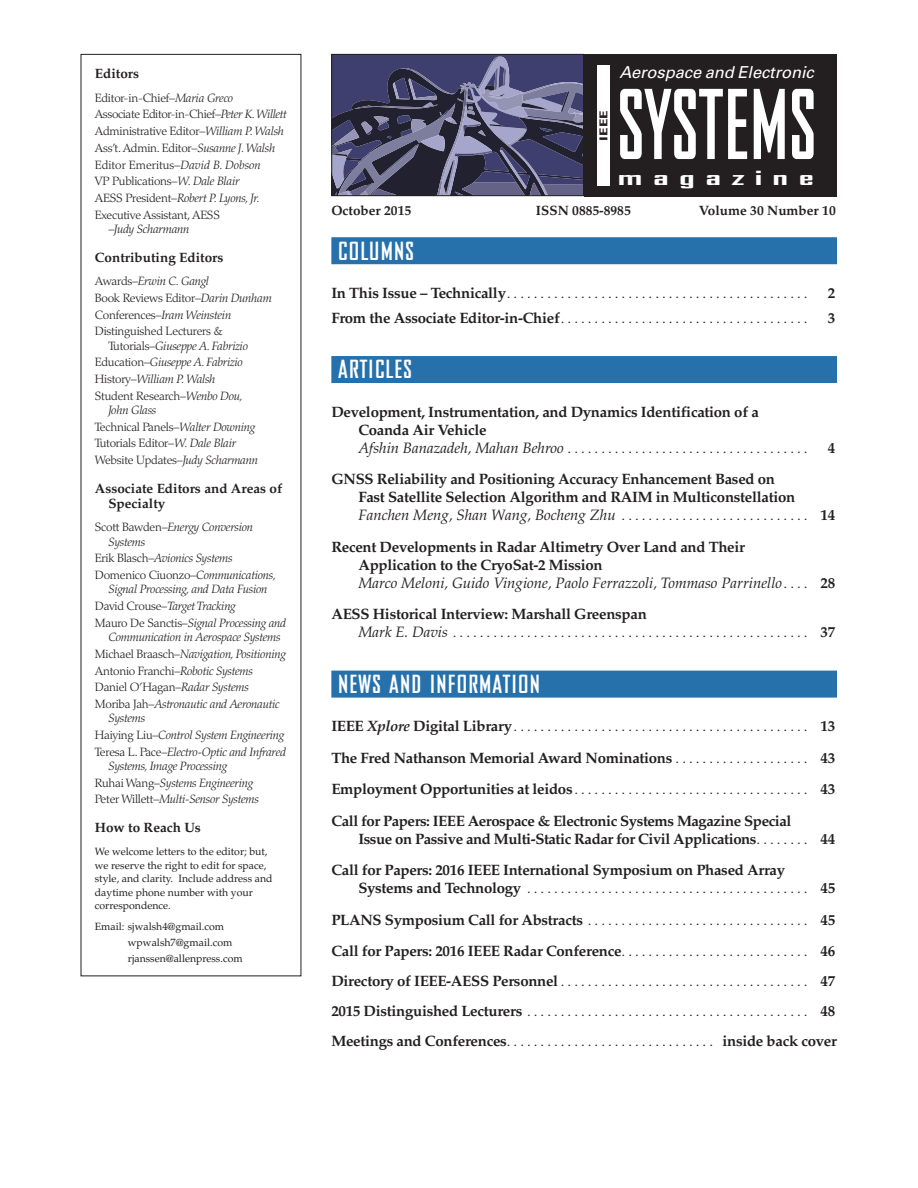
<style>
.page{position:relative;width:918px;height:1188px;background:#fff}
.page>*{position:absolute;margin:0;border:0;box-sizing:border-box;transform-origin:0 0}
.t1{font:700 91.95px "Bureau Agency";letter-spacing:.01em;color:#fff;scale:.83 1}
.t2{font:700 24px "Bureau Agency";letter-spacing:.05em;color:#fff}
.t3{font:700 21px "Bureau Agency";letter-spacing:.215em;color:#fff;scale:2.18 1}
.t4{font:italic 16.5px "Univers";letter-spacing:-.005em;color:#fff}
.t5{font:700 15px/18px "Palatino";letter-spacing:-.02em;color:#231f20}
.t6{font:300 15px/31.5px "Palatino";color:#231f20;text-align:justify}
.t7{font:700 13.5px/15px "Palatino";color:#231f20}
.t8{font:italic 300 12px/16.8px "Palatino";letter-spacing:-.02em;color:#231f20}
.t9{font:300 12px/16.8px "Palatino";letter-spacing:-.02em;color:#231f20}
.t10{font:700 condensed 10.95px "Univers";color:#231f20;scale:1.54 1}
.t11{font:10.5px/13.5px "Palatino";color:#231f20}
.s1{font-style:italic}
.s2{font-style:normal}
.s3{font-weight:700}
.s4{font-weight:400;font-style:italic}
.s5{font-weight:300}
</style>
<div class="page">
<div style="left:331px;top:237px;width:506px;height:27px;background:#2671ac"></div>
<div style="left:331px;top:356px;width:506px;height:27px;background:#2671ac"></div>
<div style="left:331px;top:671px;width:506px;height:27px;background:#2671ac"></div>
<div style="left:584px;top:54px;width:252px;height:142px;background:#231f20"></div>
<svg style="left:332px;top:56px;width:252px;height:141px;background:#4f4f70"></svg>
<div style="left:331px;top:54px;width:253px;height:142px;border:1px solid #231f20"></div>
<div style="left:597px;top:66px;width:12px;height:120px;background:#fff"></div>
<p class="t7" style="left:95px;top:66px;width:46px">Editors</p>
<p class="t9" style="left:95px;top:89px;width:193px">Editor-in-Chief–<span class="s1">Maria Greco<br></span>Associate Editor-in-Chief–<span class="s1">Peter K. Willett </span>Administrative Editor–<span class="s1">William P. Walsh </span>Ass’t. Admin. Editor–<span class="s1">Susanne J. Walsh </span>Editor Emeritus–<span class="s1">David B. Dobson<br></span>VP Publications–<span class="s1">W. Dale Blair<br></span>AESS President–<span class="s1">Robert P. Lyons, Jr.<br></span>Executive Assistant, AESS</p>
<p class="t8" style="left:108px;top:221px;width:83px"><span class="s2">–</span>Judy Scharmann</p>
<p class="t7" style="left:95px;top:250px;width:130px">Contributing Editors</p>
<p class="t9" style="left:95px;top:273px;width:179px">Awards–<span class="s1">Erwin C. Gangl<br></span>Book Reviews Editor–<span class="s1">Darin Dunham<br></span>Conferences–<span class="s1">Iram Weinstein<br></span>Distinguished Lecturers &amp;</p>
<p class="t8" style="left:95px;top:337px;width:155px;text-indent:14px"><span class="s2">Tutorials–</span>Giuseppe A. Fabrizio<br><span class="s2">Education–</span>Giuseppe A. Fabrizio<br><span class="s2">History–</span>William P. Walsh<br><span class="s2">Student Research–</span>Wenbo Dou,</p>
<p class="t9" style="left:95px;top:402px;width:165px;text-indent:14px"><span class="s1">John Glass<br></span>Technical Panels–<span class="s1">Walter Downing<br></span>Tutorials Editor–<span class="s1">W. Dale Blair<br></span>Website Updates–<span class="s1">Judy Scharmann</span></p>
<p class="t7" style="left:108px;top:481px;width:175px;text-indent:-14px">Associate Editors and Areas of<br>Specialty</p>
<p class="t8" style="left:108px;top:520px;width:146px;line-height:14.2px;text-indent:-14px"><span class="s2">Scott Bawden–</span>Energy Conversion<br>Systems</p>
<p class="t8" style="left:95px;top:550px;width:183px"><span class="s2">Erik Blasch–</span>Avionics Systems<br><span class="s2">Domenico Ciuonzo–</span>Communications,</p>
<p class="t8" style="left:95px;top:581px;width:193px;text-indent:14px">Signal Processing, and Data Fusion<br><span class="s2">David Crouse–</span>Target Tracking<br><span class="s2">Mauro De Sanctis–</span>Signal Processing and</p>
<p class="t8" style="left:95px;top:629px;width:192px;text-indent:14px">Communication in Aerospace Systems <span class="s2">Michael Braasch–</span>Navigation, Positioning <span class="s2">Antonio Franchi–</span>Robotic Systems <span class="s2">Daniel O’Hagan–</span>Radar Systems <span class="s2">Moriba Jah–</span>Astronautic and Aeronautic</p>
<p class="t8" style="left:95px;top:710px;width:193px;text-indent:14px">Systems<br><span class="s2">Haiying Liu–</span>Control System Engineering<br><span class="s2">Teresa L. Pace–</span>Electro-Optic and Infrared</p>
<p class="t8" style="left:95px;top:758px;width:166px;text-indent:14px">Systems, Image Processing<br><span class="s2">Ruhai Wang–</span>Systems Engineering<br><span class="s2">Peter Willett–</span>Multi-Sensor Systems</p>
<p class="t7" style="left:95px;top:820px;width:108px">How to Reach Us</p>
<p class="t11" style="left:95px;top:845px;width:179px">We welcome letters to the editor; but, we reserve the right to edit for space, style, and clarity. Include address and daytime phone number with your correspondence.</p>
<p class="t11" style="left:128px;top:918px;width:116px;line-height:16.2px;text-indent:-33px">Email: sjwalsh4@gmail.com wpwalsh7@gmail.com rjanssen@allenpress.com</p>
<p class="t10" style="left:597px;top:141px;width:21px;rotate:-90deg">IEEE</p>
<p class="t4" style="left:619px;top:62px;width:196px">Aerospace and Electronic</p>
<h1 class="t1" style="left:618px;top:75px;width:240px">SYSTEMS</h1>
<h3 class="t3" style="left:618px;top:165px;width:91px">magazine</h3>
<p class="t7" style="left:331px;top:203px;width:81px">October 2015</p>
<p class="t7" style="left:536px;top:203px;width:96px">ISSN 0885-8985</p>
<p class="t7" style="left:699px;top:203px;width:138px">Volume 30 Number 10</p>
<h2 class="t2" style="left:338px;top:238px;width:77px">COLUMNS</h2>
<p class="t6" style="left:331px;top:277px;width:478px"><span class="s3">In This Issue – Technically</span>.............................................</p>
<p class="t5" style="left:828px;top:284px;width:9px">2</p>
<p class="t6" style="left:331px;top:302px;width:478px"><span class="s3">From the Associate Editor-in-Chief</span>.....................................</p>
<p class="t5" style="left:828px;top:309px;width:9px">3</p>
<h2 class="t2" style="left:338px;top:356px;width:75px">ARTICLES</h2>
<p class="t5" style="left:358px;top:403px;width:451px;text-indent:-27px">Development, Instrumentation, and Dynamics Identification of a<br>Coanda Air Vehicle<br><span class="s4">Afshin Banazadeh, Mahan Behroo</span><span class="s5">....................................</span></p>
<p class="t5" style="left:828px;top:439px;width:9px">4</p>
<p class="t5" style="left:358px;top:470px;width:478px;text-indent:-27px">GNSS Reliability and Positioning Accuracy Enhancement Based on<br>Fast Satellite Selection Algorithm and RAIM in Multiconstellation<br><span class="s4">Fanchen Meng, Shan Wang, Bocheng Zhu</span> <span class="s5">............................</span> 14</p>
<p class="t5" style="left:358px;top:538px;width:478px;text-indent:-27px">Recent Developments in Radar Altimetry Over Land and Their<br>Application to the CryoSat-2 Mission<br><span class="s4">Marco Meloni, Guido Vingione, Paolo Ferrazzoli, Tommaso Parrinello</span><span class="s5">. . . .</span> 28</p>
<p class="t6" style="left:358px;top:605px;width:478px;line-height:18px;text-indent:-27px"><span class="s3">AESS Historical Interview: Marshall Greenspan<br></span><span class="s4">Mark E. Davis</span> ..................................................... <span class="s3">37</span></p>
<h2 class="t2" style="left:338px;top:671px;width:203px">NEWS AND INFORMATION</h2>
<p class="t5" style="left:331px;top:711px;width:506px;line-height:31.5px;text-align:justify">IEEE <span class="s1">Xplore</span> Digital Library<span class="s5">............................................</span> 13<br>The Fred Nathanson Memorial Award Nominations <span class="s5">. . . . . . . . . . . . . . . . . . . .</span> 43<br>Employment Opportunities at leidos<span class="s5">...................................</span> 43<br>Call for Papers: IEEE Aerospace &amp; Electronic Systems Magazine Special</p>
<p class="t5" style="left:331px;top:823px;width:505px;line-height:31.5px;text-indent:27px">Issue on Passive and Multi-Static Radar for Civil Applications<span class="s5">. . . . . . . .</span> 44<br>Call for Papers: 2016 IEEE International Symposium on Phased Array</p>
<p class="t6" style="left:331px;top:873px;width:505px;text-indent:27px"><span class="s3">Systems and Technology</span> .......................................... <span class="s3">45<br>PLANS Symposium Call for Abstracts</span> ................................. <span class="s3">45<br>Call for Papers: 2016 IEEE Radar Conference</span>. . . . . . . . . . . . . . . . . . . . . . . . . . . . <span class="s3">46</span></p>
<p class="t6" style="left:331px;top:966px;width:507px;line-height:29.8px"><span class="s3">Directory of IEEE-AESS Personnel</span>..................................... <span class="s3">47<br>2015 Distinguished Lecturers</span> .......................................... <span class="s3">48<br>Meetings and Conferences</span>. . . . . . . . . . . . . . . . . . . . . . . . . . . . . . . <span class="s3">inside back cover</span></p>
</div>
